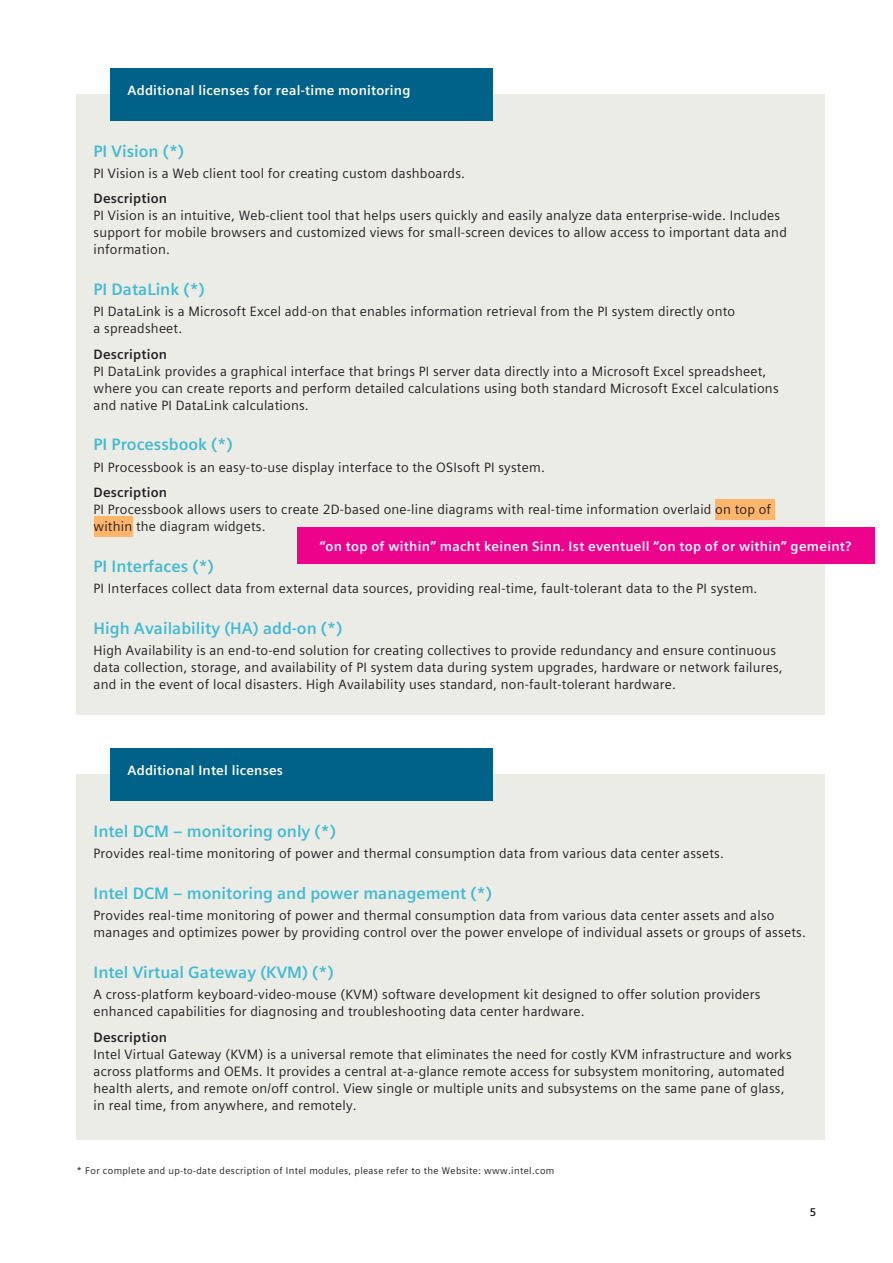
<style>
.page{position:relative;width:893px;height:1263px;background:#fff}
.page>*{position:absolute;margin:0;border:0;box-sizing:border-box;transform-origin:0 0}
.t1{font:700 16.5px "Siemens Sans Global";color:#41bad2}
.t2{font:13.5px/17px "Siemens Sans Global";letter-spacing:.015em;color:#231f20}
.t3{font:700 13.5px "Siemens Sans Global";letter-spacing:.015em;color:#fff}
.t4{font:700 13.5px "Siemens Sans Global";letter-spacing:.015em;color:#231f20}
.t5{font:700 11.25px "Siemens Sans Global";color:#231f20}
.t6{font:9.75px "Siemens Sans Global";letter-spacing:.035em;color:#231f20}
</style>
<div class="page">
<div style="left:77px;top:94px;width:748px;height:620px;background:#ecece7"></div>
<div style="left:77px;top:774px;width:748px;height:366px;background:#ecece7"></div>
<div style="left:715px;top:499px;width:60px;height:21px;background:#ffb56b"></div>
<div style="left:94px;top:516px;width:38px;height:21px;background:#ffb56b"></div>
<div style="left:111px;top:68px;width:382px;height:52px;background:#006288"></div>
<div style="left:111px;top:748px;width:382px;height:53px;background:#006288"></div>
<div style="left:297px;top:527px;width:577px;height:37px;background:#ed028c"></div>
<p class="t3" style="left:128px;top:80px;width:284px">Additional licenses for real-time monitoring</p>
<p class="t1" style="left:94px;top:138px;width:92px">PI Vision (*)</p>
<p class="t2" style="left:94px;top:165px;width:373px">PI Vision is a Web client tool for creating custom dashboards.</p>
<p class="t4" style="left:94px;top:188px;width:75px">Description</p>
<p class="t2" style="left:94px;top:207px;width:695px">PI Vision is an intuitive, Web-client tool that helps users quickly and easily analyze data enterprise-wide. Includes support for mobile browsers and customized views for small-screen devices to allow access to important data and information.</p>
<p class="t1" style="left:94px;top:277px;width:113px">PI DataLink (*)</p>
<p class="t2" style="left:94px;top:303px;width:643px">PI DataLink is a Microsoft Excel add-on that enables information retrieval from the PI system directly onto a -spreadsheet.</p>
<p class="t4" style="left:94px;top:344px;width:75px">Description</p>
<p class="t2" style="left:94px;top:363px;width:687px">PI DataLink provides a graphical interface that brings PI server data directly into a Microsoft Excel spreadsheet, where you can create reports and perform detailed calculations using both standard Microsoft Excel calculations and native PI DataLink calculations.</p>
<p class="t1" style="left:94px;top:432px;width:141px">PI Processbook (*)</p>
<p class="t2" style="left:94px;top:459px;width:453px">PI Processbook is an easy-to-use display interface to the OSIsoft PI system.</p>
<p class="t4" style="left:94px;top:482px;width:75px">Description</p>
<p class="t2" style="left:94px;top:501px;width:679px">PI Processbook allows users to create 2D-based one-line diagrams with real-time information overlaid on top of within the diagram widgets.</p>
<p class="t1" style="left:94px;top:553px;width:122px">PI Interfaces (*)</p>
<p class="t2" style="left:94px;top:580px;width:665px">PI Interfaces collect data from external data sources, providing real-time, fault-tolerant data to the PI system.</p>
<p class="t1" style="left:94px;top:615px;width:250px">High Availability (HA) add-on (*)</p>
<p class="t2" style="left:94px;top:642px;width:691px">High Availability is an end-to-end solution for creating collectives to provide redundancy and ensure continuous data collection, storage, and availability of PI system data during system upgrades, hardware or network failures, and in the event of local disasters. High Availability uses standard, non-fault-tolerant hardware.</p>
<p class="t3" style="left:320px;top:536px;width:533px">“on top of within” macht keinen Sinn. Ist eventuell “on top of or within” gemeint?</p>
<p class="t3" style="left:128px;top:760px;width:157px">Additional Intel licenses</p>
<p class="t1" style="left:94px;top:819px;width:244px">Intel DCM – monitoring only (*)</p>
<p class="t2" style="left:94px;top:845px;width:632px">Provides real-time monitoring of power and thermal consumption data from various data center assets.</p>
<p class="t1" style="left:94px;top:880px;width:400px">Intel DCM – monitoring and power management (*)</p>
<p class="t2" style="left:94px;top:907px;width:714px">Provides real-time monitoring of power and thermal consumption data from various data center assets and also manages and optimizes power by providing control over the power envelope of individual assets or groups of assets.</p>
<p class="t1" style="left:94px;top:959px;width:242px">Intel Virtual Gateway (KVM) (*)</p>
<p class="t2" style="left:94px;top:986px;width:668px">A cross-platform keyboard-video-mouse (KVM) software development kit designed to offer solution providers enhanced capabilities for diagnosing and troubleshooting data center hardware.</p>
<p class="t4" style="left:94px;top:1026px;width:75px">Description</p>
<p class="t2" style="left:94px;top:1045px;width:700px">Intel Virtual Gateway (KVM) is a universal remote that eliminates the need for costly KVM infrastructure and works across platforms and OEMs. It provides a central at-a-glance remote access for subsystem monitoring, automated health alerts, and remote on/off control. View single or multiple units and subsystems on the same pane of glass, in real time, from anywhere, and remotely.</p>
<p class="t6" style="left:77px;top:1163px;width:479px">* For complete and up-to-date description of Intel modules, please refer to the Website: www.intel.com</p>
<p class="t5" style="left:810px;top:1203px;width:8px">5</p>
</div>
